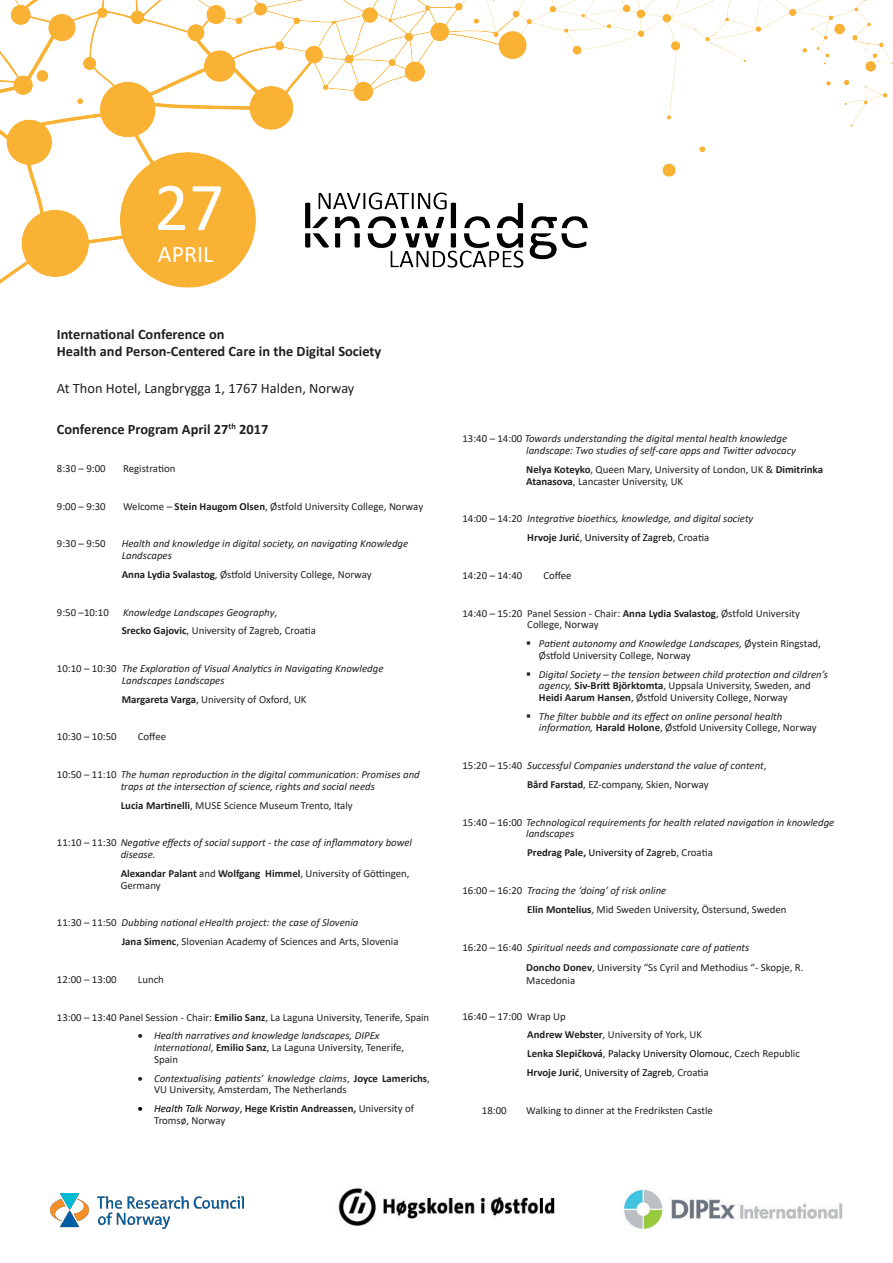
<style>
.page{position:relative;width:893px;height:1263px;background:#fff}
.page>*{position:absolute;margin:0;border:0;box-sizing:border-box;transform-origin:0 0}
.t1{font:69px "Calibri";color:#fff}
.t2{font:24px "Calibri";color:#fff}
.t3{font:700 14.4px "Calibri";color:#231f20}
.t4{font:14.4px "Calibri";color:#231f20}
.t5{font:italic 10.8px/11.6px "Calibri";color:#231f20}
.Plain_Text{font:10.8px/11.6px "Calibri";color:#231f20}
.t6{font:10.8px "Calibri";color:#000}
.s1{font-weight:700}
.s2{font-style:normal}
.s3{font-weight:700;font-style:normal}
.s4{color:#000}
.s5{font-style:italic;color:#000}
.s6{font-weight:700;color:#231f20}
.s7{color:#231f20}
.s8{font-style:italic}
</style>
<div class="page">
<img style="left:0;top:0;width:893px;height:288px">
<img style="left:624px;top:1189px;width:219px;height:41px">
<img style="left:338px;top:1188px;width:217px;height:38px">
<img style="left:51px;top:1193px;width:192px;height:35px">
<img style="left:306px;top:188px;width:281px;height:87px">
<p class="t1" style="left:154px;top:159px;width:71px">27</p>
<p class="t2" style="left:158px;top:237px;width:57px">APRIL</p>
<p class="t3" style="left:57px;top:324px;width:169px">International Conference on</p>
<p class="t3" style="left:57px;top:341px;width:326px">Health and Person-Centered Care in the Digital Society</p>
<p class="t4" style="left:57px;top:378px;width:299px">At Thon Hotel, Langbrygga 1, 1767 Halden, Norway</p>
<p class="t3" style="left:57px;top:419px;width:213px">Conference Program April 27<sup>th</sup> 2017</p>
<p class="Plain_Text" style="left:57px;top:462px;width:50px">8:30 – 9:00</p>
<p class="Plain_Text" style="left:123px;top:462px;width:54px">Registration</p>
<p class="Plain_Text" style="left:57px;top:500px;width:50px">9:00 – 9:30</p>
<p class="Plain_Text" style="left:123px;top:500px;width:302px">Welcome – <span class="s1">Stein Haugom Olsen</span>, Østfold University College, Norway</p>
<p class="Plain_Text" style="left:57px;top:538px;width:50px">9:30 – 9:50</p>
<p class="t5" style="left:122px;top:537px;width:288px">Health and knowledge in digital society, on navigating Knowledge<br>Landscapes</p>
<p class="Plain_Text" style="left:122px;top:568px;width:252px"><span class="s1">Anna Lydia Svalastog</span>, Østfold University College, Norway</p>
<p class="Plain_Text" style="left:57px;top:606px;width:53px">9:50 –10:10</p>
<p class="t5" style="left:123px;top:606px;width:156px">Knowledge Landscapes Geography<span class="s2">,</span></p>
<p class="Plain_Text" style="left:122px;top:625px;width:196px"><span class="s1">Srecko Gajovic</span>, University of Zagreb, Croatia</p>
<p class="t5" style="left:122px;top:662px;width:263px;text-indent:-65px"><span class="s2">10:10 – 10:30</span> The Exploration of Visual Analytics in Navigating Knowledge<br>Landscapes Landscapes</p>
<p class="Plain_Text" style="left:122px;top:693px;width:186px"><span class="s1">Margareta Varga</span>, University of Oxford, UK</p>
<p class="Plain_Text" style="left:57px;top:731px;width:61px">10:30 – 10:50</p>
<p class="Plain_Text" style="left:138px;top:731px;width:30px">Coffee</p>
<p class="t5" style="left:121px;top:768px;width:301px;text-indent:-64px"><span class="s2">10:50 – 11:10</span> The human reproduction in the digital communication: Promises and traps at the intersection of science, rights and social needs</p>
<p class="Plain_Text" style="left:121px;top:799px;width:234px"><span class="s1">Lucia Martinelli</span>, MUSE Science Museum Trento, Italy</p>
<p class="t5" style="left:121px;top:836px;width:293px;text-indent:-64px"><span class="s2">11:10 – 11:30</span> Negative effects of social support - the case of inflammatory bowel disease.</p>
<p class="Plain_Text" style="left:121px;top:867px;width:290px"><span class="s1">Alexandar Palant</span> and <span class="s1">Wolfgang Himmel</span>, University of Göttingen,<br>Germany</p>
<p class="t5" style="left:57px;top:916px;width:303px"><span class="s2">11:30 – 11:50</span> Dubbing national eHealth project: the case of Slovenia</p>
<p class="Plain_Text" style="left:122px;top:935px;width:278px"><span class="s1">Jana Simenc</span>, Slovenian Academy of Sciences and Arts, Slovenia</p>
<p class="Plain_Text" style="left:57px;top:973px;width:61px">12:00 – 13:00</p>
<p class="Plain_Text" style="left:138px;top:973px;width:28px">Lunch</p>
<p class="Plain_Text" style="left:57px;top:1011px;width:374px">13:00 – 13:40 Panel Session - Chair: <span class="s1">Emilio Sanz</span>, La Laguna University, Tenerife, Spain</p>
<p class="t5" style="left:154px;top:1029px;width:252px;text-indent:-16px">• Health narratives and knowledge landscapes, DIPEx<br>International<span class="s2">,</span> <span class="s3">Emilio Sanz</span><span class="s2">, La Laguna University, Tenerife,<br>Spain</span></p>
<p class="t5" style="left:154px;top:1072px;width:277px;text-indent:-16px">• Contextualising patients’ knowledge claims<span class="s2">,</span> <span class="s3">Joyce Lamerichs</span><span class="s2">,<br>VU University, Amsterdam, The Netherlands</span></p>
<p class="Plain_Text" style="left:154px;top:1102px;width:262px;text-indent:-16px"><span class="s4">•</span> <span class="s5">Health Talk Norway</span><span class="s4">,</span> <span class="s1">Hege Kristin Andreassen,</span> University of<br>Tromsø, Norway</p>
<p class="t5" style="left:526px;top:432px;width:271px;text-indent:-64px"><span class="s2">13:40 – 14:00</span> Towards understanding the digital mental health knowledge landscape: Two studies of self-care apps and Twitter advocacy</p>
<p class="Plain_Text" style="left:526px;top:463px;width:298px"><span class="s1">Nelya Koteyko</span>, Queen Mary, University of London, UK &amp; <span class="s1">Dimitrinka<br>Atanasova</span>, Lancaster University, UK</p>
<p class="t5" style="left:462px;top:512px;width:292px"><span class="s2">14:00 – 14:20</span> Integrative bioethics, knowledge, and digital society</p>
<p class="t6" style="left:527px;top:530px;width:183px"><span class="s6">Hrvoje Jurić</span><span class="s7">,</span> University of Zagreb<span class="s7">, Croatia</span></p>
<p class="Plain_Text" style="left:462px;top:569px;width:61px">14:20 – 14:40</p>
<p class="Plain_Text" style="left:543px;top:569px;width:30px">Coffee</p>
<p class="Plain_Text" style="left:527px;top:607px;width:274px;text-indent:-65px">14:40 – 15:20 Panel Session - Chair: <span class="s1">Anna Lydia Svalastog</span>, Østfold University<br>College, Norway</p>
<p class="Plain_Text" style="left:539px;top:637px;width:283px;text-indent:-13px">▪ <span class="s8">Patient autonomy and Knowledge Landscapes,</span> Øystein Ringstad,<br>Østfold University College, Norway</p>
<p class="t5" style="left:539px;top:668px;width:291px;text-indent:-13px">▪ Digital Society – the tension between child protection and cildren’s agency, <span class="s3">Siv-Britt Björktomta</span><span class="s2">, Uppsala University, Sweden, and<br></span><span class="s3">Heidi Aarum Hansen</span><span class="s2">, Østfold University College, Norway</span></p>
<p class="t5" style="left:539px;top:710px;width:279px;text-indent:-13px">▪ The filter bubble and its effect on online personal health information, <span class="s3">Harald Holone</span><span class="s2">, Østfold University College, Norway</span></p>
<p class="t5" style="left:462px;top:759px;width:306px"><span class="s2">15:20 – 15:40</span> Successful Companies understand the value of content<span class="s2">,</span></p>
<p class="Plain_Text" style="left:527px;top:778px;width:183px"><span class="s1">Bård Farstad</span>, EZ-company, Skien, Norway</p>
<p class="t5" style="left:526px;top:816px;width:310px;text-indent:-64px"><span class="s2">15:40 – 16:00</span> Technological requirements for health related navigation in knowledge landscapes</p>
<p class="t6" style="left:527px;top:845px;width:187px"><span class="s6">Predrag Pale,</span> University of Zagreb<span class="s7">, Croatia</span></p>
<p class="t5" style="left:462px;top:884px;width:205px"><span class="s2">16:00 – 16:20</span> Tracing the ‘doing’ of risk online</p>
<p class="Plain_Text" style="left:527px;top:903px;width:261px"><span class="s1">Elin Montelius</span>, Mid Sweden University, Östersund, Sweden</p>
<p class="t5" style="left:462px;top:941px;width:288px"><span class="s2">16:20 – 16:40</span> Spiritual needs and compassionate care of patients</p>
<p class="Plain_Text" style="left:526px;top:960px;width:279px;line-height:13px"><span class="s1">Doncho Donev</span>, University “Ss Cyril and Methodius “- Skopje, R.<br>Macedonia</p>
<p class="Plain_Text" style="left:462px;top:1010px;width:105px">16:40 – 17:00 Wrap Up</p>
<p class="Plain_Text" style="left:527px;top:1029px;width:176px"><span class="s1">Andrew Webster</span>, University of York, UK</p>
<p class="t6" style="left:527px;top:1046px;width:274px"><span class="s6">Lenka Slepičková</span><span class="s7">,</span> Palacky University Olomouc<span class="s7">, Czech Republic</span></p>
<p class="t6" style="left:527px;top:1065px;width:183px"><span class="s6">Hrvoje Jurić</span><span class="s7">,</span> University of Zagreb<span class="s7">, Croatia</span></p>
<p class="Plain_Text" style="left:482px;top:1104px;width:26px">18:00</p>
<p class="Plain_Text" style="left:526px;top:1104px;width:188px">Walking to dinner at the Fredriksten Castle</p>
</div>
